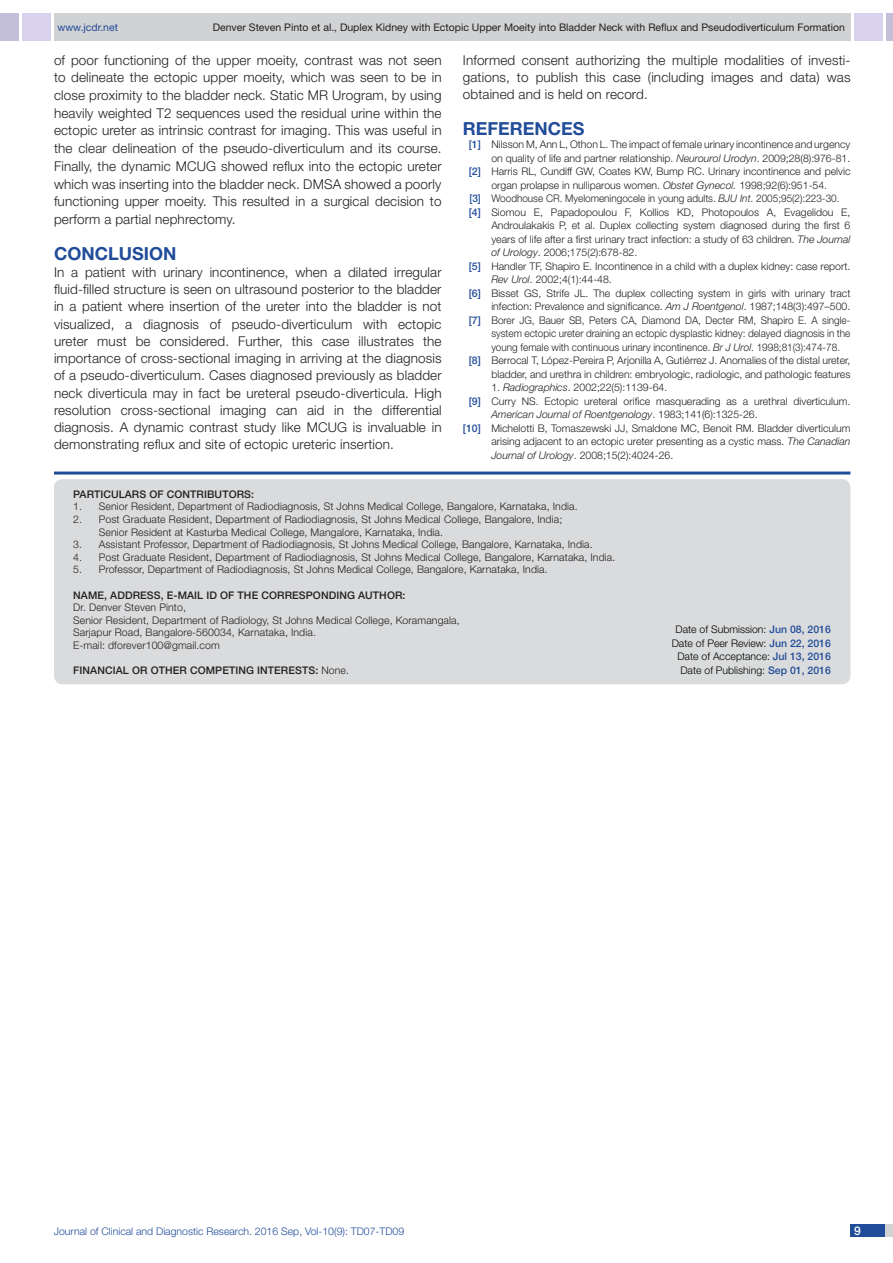
<style>
.page{position:relative;width:893px;height:1263px;background:#fff}
.page>*{position:absolute;margin:0;border:0;box-sizing:border-box;transform-origin:0 0}
.Heading{font:700 18px "Helvetica Neue";color:#214c99}
.Body_text{font:300 13.5px/17.2px "Helvetica Neue";letter-spacing:.01em;color:#231f20;text-align:justify}
.t1{font:500 12px "Helvetica Neue";color:#fff}
.con_particulars{font:300 10.5px/12.6px "Helvetica Neue";color:#231f20}
.con_particulars-2{font:300 10.5px "Helvetica Neue";color:#231f20;scale:.95 1}
.t2{font:10.5px "Helvetica Neue";color:#231f20}
.con_particulars-3{font:500 10.5px "Helvetica Neue";letter-spacing:.01em;color:#231f20}
.t3{font:300 10.5px "Helvetica Neue";color:#000}
.t4{font:300 10.5px "Helvetica Neue";color:#214c99}
.t5{font:italic 300 10.5px "Helvetica Neue";color:#231f20}
.t6{font:10.5px "Helvetica Neue";color:#214c99}
.s1{font-weight:500;color:#214c99}
.s2{font-style:italic}
.s3{font-style:normal}
.s4{font-weight:300}
</style>
<div class="page">
<div style="left:54px;top:13px;width:796px;height:28px;background:#d1d2d4"></div>
<div style="left:0;top:13px;width:19px;height:28px;background:#c3bfd8"></div>
<div style="left:22px;top:13px;width:29px;height:28px;background:#d9d2ec"></div>
<div style="left:886px;top:13px;width:7px;height:28px;background:#c3bfd8"></div>
<div style="left:854px;top:13px;width:29px;height:28px;background:#d9d2ec"></div>
<div style="left:850px;top:1224px;width:43px;height:13px;background:#d1d2d4"></div>
<div style="left:850px;top:1224px;width:35px;height:13px;background:#214c99"></div>
<hr style="left:54px;top:471px;width:796px;height:3px;background:#214c99">
<div style="left:54px;top:479px;width:796px;height:205px;background:#dadbdc;border-radius:9px"></div>
<p class="t6" style="left:57px;top:21px;width:62px">www.jcdr.net</p>
<p class="t2" style="left:213px;top:21px;width:634px">Denver Steven Pinto et al., Duplex Kidney with Ectopic Upper Moeity into Bladder Neck with Reflux and Pseudodiverticulum Formation</p>
<p class="Body_text" style="left:54px;top:51px;width:389px;line-height:17.7px">of poor functioning of the upper moeity, contrast was not seen to delineate the ectopic upper moeity, which was seen to be in close proximity to the bladder neck. Static MR Urogram, by using heavily weighted T2 sequences used the residual urine within the ectopic ureter as intrinsic contrast for imaging. This was useful in the clear delineation of the pseudo-diverticulum and its course.<br>Finally, the dynamic MCUG showed reflux into the ectopic ureter which was inserting into the bladder neck. DMSA showed a poorly functioning upper moeity. This resulted in a surgical decision to perform a partial nephrectomy.</p>
<p class="Heading" style="left:54px;top:242px;width:124px">CONCLUSION</p>
<p class="Body_text" style="left:54px;top:263px;width:389px">In a patient with urinary incontinence, when a dilated irregular fluid-filled structure is seen on ultrasound posterior to the bladder in a patient where insertion of the ureter into the bladder is not visualized, a diagnosis of pseudo-diverticulum with ectopic ureter must be considered. Further, this case illustrates the importance of cross-sectional imaging in arriving at the diagnosis of a pseudo-diverticulum. Cases diagnosed previously as bladder neck diverticula may in fact be ureteral pseudo-diverticula. High resolution cross-sectional imaging can aid in the differential diagnosis. A dynamic contrast study like MCUG is invaluable in demonstrating reflux and site of ectopic ureteric insertion.</p>
<p class="Body_text" style="left:463px;top:51px;width:389px">Informed consent authorizing the multiple modalities of investi&shy;gations, to publish this case (including images and data) was obtained and is held on record.</p>
<p class="Heading" style="left:463px;top:117px;width:26px">REFERENCES</p>
<p class="con_particulars" style="left:469px;top:138px;width:383px"><span class="s1">[1]</span> Nilsson M, Ann L, Othon L. The impact of female urinary incontinence and urgency</p>
<p class="con_particulars" style="left:491px;top:152px;width:360px">on quality of life and partner relationship. <span class="s2">Neurourol Urodyn</span>. 2009;28(8):976-81.</p>
<p class="con_particulars" style="left:469px;top:165px;width:383px"><span class="s1">[2]</span> Harris RL, Cundiff GW, Coates KW, Bump RC. Urinary incontinence and pelvic</p>
<p class="con_particulars" style="left:491px;top:179px;width:337px">organ prolapse in nulliparous women. <span class="s2">Obstet Gynecol.</span> 1998;92(6):951-54.</p>
<p class="con_particulars-2" style="left:469px;top:192px;width:391px"><span class="s1">[3]</span> Woodhouse CR. Myelomeningocele in young adults. <span class="s2">BJU Int</span>. 2005;95(2):223-30.</p>
<p class="con_particulars" style="left:469px;top:206px;width:383px"><span class="s1">[4]</span> Siomou E, Papadopoulou F, Kollios KD, Photopoulos A, Evagelidou E,</p>
<p class="con_particulars" style="left:491px;top:219px;width:361px">Androulakakis P, et al. Duplex collecting system diagnosed during the first 6</p>
<p class="con_particulars" style="left:491px;top:233px;width:361px">years of life after a first urinary tract infection: a study of 63 children. <span class="s2">The Journal</span></p>
<p class="con_particulars" style="left:491px;top:246px;width:147px"><span class="s2">of Urology</span>. 2006;175(2):678-82.</p>
<p class="con_particulars" style="left:469px;top:260px;width:383px"><span class="s1">[5]</span> Handler TF, Shapiro E. Incontinence in a child with a duplex kidney: case report.</p>
<p class="con_particulars" style="left:491px;top:273px;width:122px"><span class="s2">Rev Urol</span>. 2002;4(1):44-48.</p>
<p class="con_particulars" style="left:469px;top:287px;width:383px"><span class="s1">[6]</span> Bisset GS, Strife JL. The duplex collecting system in girls with urinary tract</p>
<p class="con_particulars" style="left:491px;top:300px;width:360px">infection: Prevalence and significance. <span class="s2">Am J Roentgenol</span>. 1987;148(3):497–500.</p>
<p class="con_particulars-2" style="left:469px;top:314px;width:403px"><span class="s1">[7]</span> Borer JG, Bauer SB, Peters CA, Diamond DA, Decter RM, Shapiro E. A single-</p>
<p class="con_particulars-2" style="left:491px;top:327px;width:379px">system ectopic ureter draining an ectopic dysplastic kidney: delayed diagnosis in the</p>
<p class="con_particulars-2" style="left:491px;top:341px;width:369px">young female with continuous urinary incontinence. <span class="s2">Br J Urol</span>. 1998;81(3):474-78.</p>
<p class="con_particulars" style="left:469px;top:354px;width:383px"><span class="s1">[8]</span> Berrocal T, López-Pereira P, Arjonilla A, Gutiérrez J. Anomalies of the distal ureter,</p>
<p class="con_particulars" style="left:491px;top:368px;width:361px">bladder, and urethra in children: embryologic, radiologic, and pathologic features</p>
<p class="con_particulars" style="left:491px;top:381px;width:177px">1. <span class="s2">Radiographics</span>. 2002;22(5):1139-64.</p>
<p class="con_particulars" style="left:469px;top:395px;width:383px"><span class="s1">[9]</span> Curry NS. Ectopic ureteral orifice masquerading as a urethral diverticulum.</p>
<p class="t5" style="left:491px;top:408px;width:268px">American Journal of Roentgenology<span class="s3">. 1983;141(6):1325-26.</span></p>
<p class="con_particulars" style="left:463px;top:422px;width:389px"><span class="s1">[10]</span> Michelotti B, Tomaszewski JJ, Smaldone MC, Benoit RM. Bladder diverticulum</p>
<p class="con_particulars" style="left:491px;top:435px;width:361px">arising adjacent to an ectopic ureter presenting as a cystic mass. <span class="s2">The Canadian</span></p>
<p class="con_particulars" style="left:491px;top:449px;width:183px"><span class="s2">Journal of Urology</span>. 2008;15(2):4024-26.</p>
<p class="con_particulars-3" style="left:73px;top:488px;width:110px">PARTI CULARS OF CONT</p>
<p class="con_particulars-3" style="left:197px;top:488px;width:59px">RIBUTORS:</p>
<p class="con_particulars" style="left:73px;top:500px;width:506px">1. Senior Resident, Department of Radiodiagnosis, St Johns Medical College, Bangalore, Karnataka, India.</p>
<p class="con_particulars" style="left:99px;top:513px;width:465px;text-indent:-25px">2. Post Graduate Resident, Department of Radiodiagnosis, St Johns Medical College, Bangalore, India;<br>Senior Resident at Kasturba Medical College, Mangalore, Karnataka, India.</p>
<p class="con_particulars" style="left:73px;top:538px;width:521px">3. Assistant Professor, Department of Radiodiagnosis, St Johns Medical College, Bangalore, Karnataka, India.</p>
<p class="con_particulars" style="left:73px;top:551px;width:544px">4. Post Graduate Resident, Department of Radiodiagnosis, St Johns Medical College, Bangalore, Karnataka, India.</p>
<p class="con_particulars" style="left:73px;top:563px;width:476px">5. Professor, Department of Radiodiagnosis, St Johns Medical College, Bangalore, Karnataka, India.</p>
<p class="con_particulars-3" style="left:73px;top:589px;width:9px">NAME</p>
<p class="con_particulars-3" style="left:104px;top:589px;width:81px">, ADDRESS, E-MAIL</p>
<p class="con_particulars-3" style="left:206px;top:589px;width:39px">ID OF THE</p>
<p class="con_particulars-3" style="left:261px;top:589px;width:120px">CORRESPON DING AUTHO</p>
<p class="con_particulars-3" style="left:395px;top:589px;width:12px">R:</p>
<p class="con_particulars" style="left:73px;top:601px;width:114px">Dr. Denver Steven Pinto,</p>
<p class="con_particulars" style="left:73px;top:614px;width:388px">Senior Resident, Department of Radiology, St Johns Medical College, Koramangala,</p>
<p class="con_particulars" style="left:73px;top:626px;width:244px">Sarjapur Road, Bangalore-560034, Karnataka, India.</p>
<p class="con_particulars" style="left:73px;top:639px;width:148px">E-mail: dforever100@gmail.com</p>
<p class="con_particulars-3" style="left:73px;top:664px;width:86px">Financial OR OTHE</p>
<p class="con_particulars-3" style="left:179px;top:664px;width:50px">R COM PETIN</p>
<p class="con_particulars-3" style="left:246px;top:664px;width:18px">G INTE</p>
<p class="con_particulars-3" style="left:281px;top:664px;width:70px">RESTS: <span class="s4">None.</span></p>
<p class="t3" style="left:675px;top:623px;width:157px">Date of Submission: <span class="s1">Jun 08, 2016</span></p>
<p class="t3" style="left:672px;top:636px;width:161px">Date of Peer Review: <span class="s1">Jun 22, 2016</span></p>
<p class="t3" style="left:677px;top:650px;width:155px">Date of Acceptance: <span class="s1">Jul 13, 2016</span></p>
<p class="t3" style="left:680px;top:663px;width:152px">Date of Publishing: <span class="s1">Sep 01, 2016</span></p>
<p class="t4" style="left:54px;top:1225px;width:352px">Journal of Clinical and Diagnostic Research. 2016 Sep, Vol-10(9): TD07-TD09</p>
<p class="t1" style="left:854px;top:1223px;width:8px">9</p>
</div>
